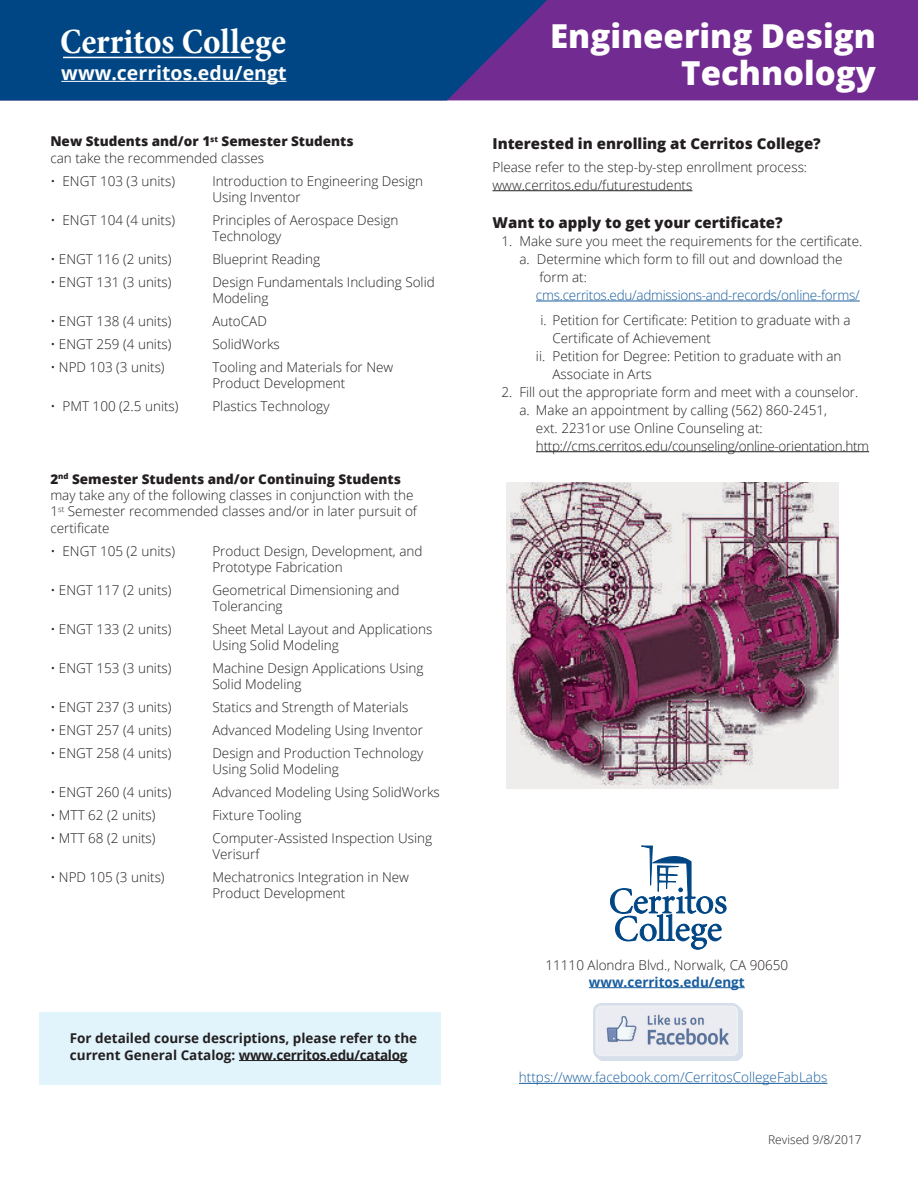
<style>
.page{position:relative;width:918px;height:1188px;background:#fff}
.page>*{position:absolute;margin:0;border:0;box-sizing:border-box;transform-origin:0 0}
.t1{font:700 condensed 36px "Minion Pro";color:#fff}
.t2{font:800 33px/37.5px "Open Sans";color:#fff;text-align:right}
.t3{font:700 19.5px "Open Sans";color:#fff}
.t4{font:800 15px "Open Sans";color:#231f20}
.t5{font:300 13.5px/16.2px "Open Sans";color:#231f20}
.t6{font:700 13.5px/16.2px "Open Sans";color:#231f20}
.t7{font:800 13.5px/16.2px "Open Sans";color:#231f20}
.t8{font:300 13.5px "Open Sans";letter-spacing:-.02em;color:#231f20}
.t9{font:300 13.5px "Open Sans";letter-spacing:-.02em;color:#175d9e}
.t10{font:300 13.5px "Open Sans";color:#175d9e}
.t11{font:700 13.5px "Open Sans";color:#175d9e}
.t12{font:300 12px "Open Sans";color:#231f20}
.s1{font-weight:300}
.s2{font-weight:800}
</style>
<div class="page">
<div style="left:39px;top:1012px;width:402px;height:72px;background:#e1f4fc"></div>
<hr style="left:239px;top:1060px;width:168px;height:1px;background:#231f20">
<img style="left:593px;top:1004px;width:150px;height:57px">
<hr style="left:589px;top:987px;width:156px;height:1px;background:#175d9e">
<hr style="left:519px;top:1083px;width:308px;height:1px;background:#175d9e">
<img style="left:507px;top:482px;width:331px;height:307px">
<hr style="left:492px;top:190px;width:200px;height:1px;background:#231f20">
<hr style="left:536px;top:301px;width:324px;height:1px;background:#175d9e">
<hr style="left:536px;top:451px;width:333px;height:1px;background:#231f20">
<div style="left:555px;top:0;width:363px;height:100px;background:#722b91"></div>
<svg style="left:0;top:0;width:555px;height:100px;background:#0c4385"></svg>
<hr style="left:63px;top:57px;width:188px;height:1px;background:#fff">
<hr style="left:61px;top:81px;width:226px;height:1px;background:#fff">
<svg style="left:610px;top:846px;width:116px;height:104px"></svg>
<h1 class="t1" style="left:60px;top:16px;width:228px">Cerritos College</h1>
<h3 class="t3" style="left:61px;top:59px;width:227px">www.cerritos.edu/engt</h3>
<p class="t7" style="left:50px;top:133px;width:305px">New Students and/or 1<sup>st</sup> Semester Students <span class="s1">can take the recommended classes</span></p>
<p class="t5" style="left:50px;top:172px;width:126px">• ENGT 103 (3 units)</p>
<p class="t5" style="left:212px;top:172px;width:212px">Introduction to Engineering Design<br>Using Inventor</p>
<p class="t5" style="left:50px;top:211px;width:126px">• ENGT 104 (4 units)</p>
<p class="t5" style="left:212px;top:211px;width:188px">Principles of Aerospace Design<br>Technology</p>
<p class="t5" style="left:50px;top:251px;width:123px">• ENGT 116 (2 units)</p>
<p class="t5" style="left:212px;top:251px;width:109px">Blueprint Reading</p>
<p class="t5" style="left:50px;top:274px;width:123px">• ENGT 131 (3 units)</p>
<p class="t5" style="left:212px;top:274px;width:224px">Design Fundamentals Including Solid<br>Modeling</p>
<p class="t5" style="left:50px;top:313px;width:123px">• ENGT 138 (4 units)</p>
<p class="t5" style="left:212px;top:313px;width:56px">AutoCAD</p>
<p class="t5" style="left:50px;top:336px;width:123px">• ENGT 259 (4 units)</p>
<p class="t5" style="left:212px;top:336px;width:69px">SolidWorks</p>
<p class="t5" style="left:50px;top:359px;width:116px">• NPD 103 (3 units)</p>
<p class="t5" style="left:212px;top:359px;width:182px">Tooling and Materials for New<br>Product Development</p>
<p class="t5" style="left:50px;top:398px;width:130px">• PMT 100 (2.5 units)</p>
<p class="t5" style="left:212px;top:398px;width:119px">Plastics Technology</p>
<p class="t5" style="left:50px;top:471px;width:368px"><span class="s2">2</span><sup>nd</sup> <span class="s2">Semester Students and/or Continuing Students </span>may take any of the following classes in conjunction with the 1<sup>st</sup> Semester recommended classes and/or in later pursuit of certificate</p>
<p class="t5" style="left:50px;top:542px;width:126px">• ENGT 105 (2 units)</p>
<p class="t5" style="left:212px;top:542px;width:212px">Product Design, Development, and<br>Prototype Fabrication</p>
<p class="t5" style="left:50px;top:581px;width:123px">• ENGT 117 (2 units)</p>
<p class="t5" style="left:212px;top:581px;width:189px">Geometrical Dimensioning and<br>Tolerancing</p>
<p class="t5" style="left:50px;top:620px;width:123px">• ENGT 133 (2 units)</p>
<p class="t5" style="left:212px;top:620px;width:221px">Sheet Metal Layout and Applications<br>Using Solid Modeling</p>
<p class="t5" style="left:50px;top:660px;width:123px">• ENGT 153 (3 units)</p>
<p class="t5" style="left:212px;top:660px;width:213px">Machine Design Applications Using<br>Solid Modeling</p>
<p class="t5" style="left:50px;top:699px;width:123px">• ENGT 237 (3 units)</p>
<p class="t5" style="left:212px;top:699px;width:198px">Statics and Strength of Materials</p>
<p class="t5" style="left:50px;top:722px;width:123px">• ENGT 257 (4 units)</p>
<p class="t5" style="left:212px;top:722px;width:212px">Advanced Modeling Using Inventor</p>
<p class="t5" style="left:50px;top:745px;width:123px">• ENGT 258 (4 units)</p>
<p class="t5" style="left:212px;top:745px;width:212px">Design and Production Technology<br>Using Solid Modeling</p>
<p class="t5" style="left:50px;top:784px;width:123px">• ENGT 260 (4 units)</p>
<p class="t5" style="left:212px;top:784px;width:229px">Advanced Modeling Using SolidWorks</p>
<p class="t5" style="left:50px;top:807px;width:107px">• MTT 62 (2 units)</p>
<p class="t5" style="left:212px;top:807px;width:91px">Fixture Tooling</p>
<p class="t5" style="left:50px;top:830px;width:107px">• MTT 68 (2 units)</p>
<p class="t5" style="left:212px;top:830px;width:221px">Computer-Assisted Inspection Using<br>Verisurf</p>
<p class="t5" style="left:50px;top:869px;width:116px">• NPD 105 (3 units)</p>
<p class="t5" style="left:212px;top:869px;width:198px">Mechatronics Integration in New<br>Product Development</p>
<p class="t6" style="left:70px;top:1030px;width:349px">For detailed course descriptions, please refer to the current General Catalog: www.cerritos.edu/catalog</p>
<h2 class="t2" style="left:550px;top:16px;width:327px">Engineering Design<br>Technology</h2>
<p class="t4" style="left:492px;top:132px;width:330px">Interested in enrolling at Cerritos College?</p>
<p class="t5" style="left:492px;top:157px;width:316px;line-height:18px">Please refer to the step-by-step enrollment process: www.cerritos.edu/futurestudents</p>
<p class="t4" style="left:492px;top:211px;width:292px">Want to apply to get your certificate?</p>
<p class="t5" style="left:501px;top:233px;width:362px">1. Make sure you meet the requirements for the certificate.</p>
<p class="t5" style="left:519px;top:251px;width:325px">a. Determine which form to fill out and download the</p>
<p class="t5" style="left:539px;top:269px;width:49px">form at:</p>
<p class="t9" style="left:536px;top:286px;width:325px">cms.cerritos.edu/admissions-and-records/online-forms/</p>
<p class="t5" style="left:541px;top:311px;width:312px">i. Petition for Certificate: Petition to graduate with a</p>
<p class="t5" style="left:552px;top:329px;width:160px">Certificate of Achievement</p>
<p class="t5" style="left:536px;top:347px;width:307px">ii. Petition for Degree: Petition to graduate with an</p>
<p class="t5" style="left:552px;top:365px;width:101px">Associate in Arts</p>
<p class="t5" style="left:501px;top:383px;width:358px">2. Fill out the appropriate form and meet with a counselor.</p>
<p class="t5" style="left:519px;top:401px;width:309px">a. Make an appointment by calling (562) 860-2451,</p>
<p class="t5" style="left:536px;top:419px;width:228px">ext. 2231or use Online Counseling at:</p>
<p class="t8" style="left:536px;top:437px;width:335px">http://cms.cerritos.edu/counseling/online-orientation.htm</p>
<p class="t5" style="left:546px;top:957px;width:244px">11110 Alondra Blvd., Norwalk, CA 90650</p>
<p class="t11" style="left:589px;top:972px;width:157px">www.cerritos.edu/engt</p>
<p class="t10" style="left:519px;top:1068px;width:310px">https://www.facebook.com/CerritosCollegeFabLabs</p>
<p class="t12" style="left:768px;top:1131px;width:95px">Revised 9/8/2017</p>
</div>
